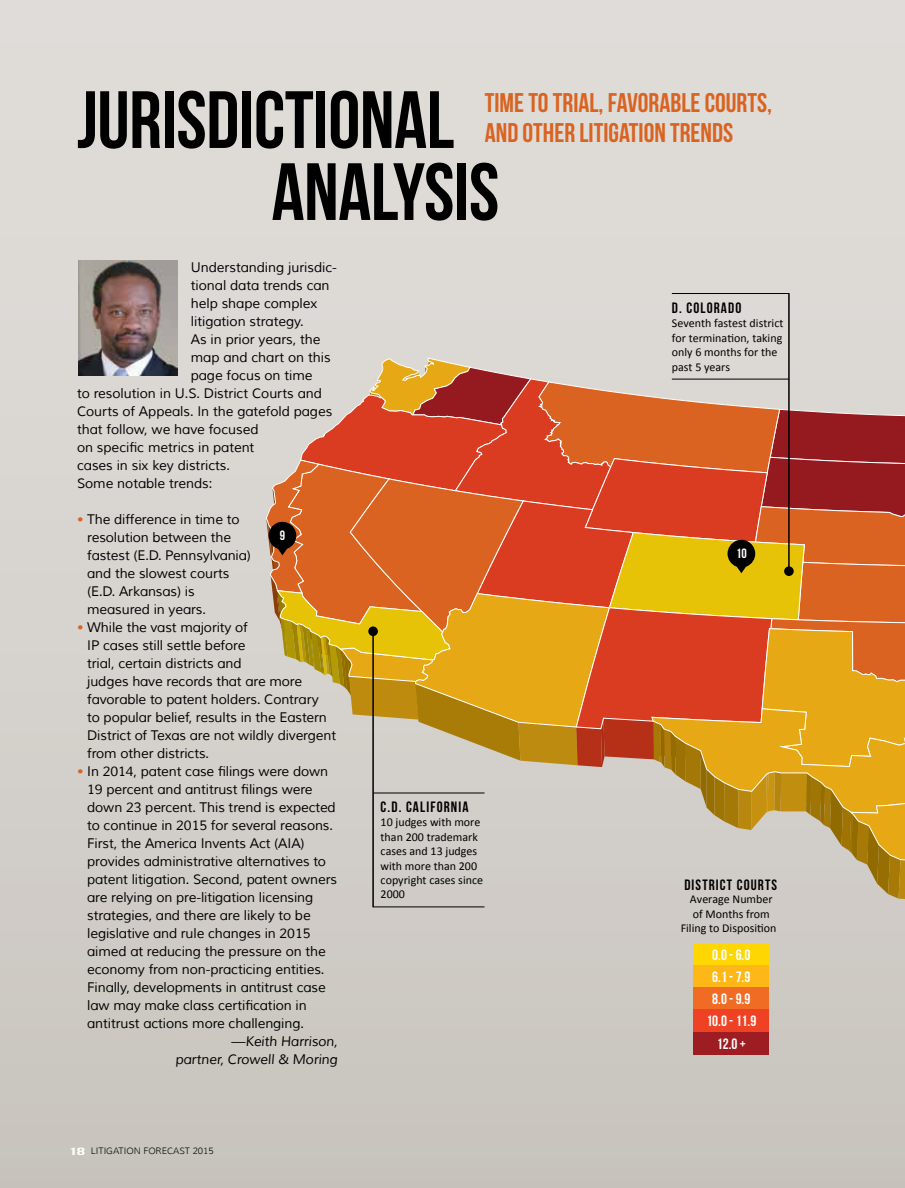
<style>
.page{position:relative;width:905px;height:1188px;background:#fff}
.page>*{position:absolute;margin:0;border:0;box-sizing:border-box;transform-origin:0 0}
.t1{font:81px/72px "Bebas Neue";letter-spacing:-.005em;color:#000}
.t2{font:27px/30px "Bebas Neue";color:#d96321}
.t3{font:15px "Bebas Neue";letter-spacing:.075em;color:#000}
.t4{font:15px/22.2px "Bebas Neue";color:#fff;text-align:center}
.t5{font:13.5px/18px "Muli";letter-spacing:-.01em;color:#000}
.t6{font:italic 13.5px/18px "Muli";letter-spacing:-.01em;color:#000;text-align:right}
.t7{font:13.5px "Bebas Neue";color:#fff}
.t8{font:12px/14.4px "Calibri";color:#000}
.t9{font:300 9px "Muli";color:#000}
.s1{color:#d96321}
.s2{font-family:"Bebas Neue";font-weight:400;font-size:10.5px;color:#aaa397}
.s3{font-family:"Bebas Neue";font-weight:400;font-size:10.5px;color:#fff}
</style>
<div class="page">
<div style="left:0;top:0;width:904px;height:1188px;background:linear-gradient(to bottom,#e2e0dc,#cac5bf)"></div>
<div style="left:693px;top:943px;width:75px;height:22px;background:#fed601"></div>
<div style="left:693px;top:965px;width:75px;height:23px;background:#fdb716"></div>
<div style="left:693px;top:988px;width:75px;height:22px;background:#f06c24"></div>
<div style="left:693px;top:1010px;width:75px;height:22px;background:#ef4224"></div>
<div style="left:693px;top:1032px;width:75px;height:22px;background:#9e1d22"></div>
<hr style="left:372px;top:631px;width:2px;height:276px;background:#000">
<hr style="left:788px;top:293px;width:1px;height:278px;background:#000">
<hr style="left:373px;top:907px;width:111px;height:1px;background:#000">
<hr style="left:671px;top:293px;width:118px;height:1px;background:#000">
<svg style="left:265px;top:357px;width:639px;height:542px;background:#d38e58"></svg>
<img style="left:79px;top:261px;width:98px;height:114px">
<h1 class="t1" style="left:271px;top:83px;width:225px;text-indent:-194px">JURISDICTIONAL<br>ANALYSIS</h1>
<h2 class="t2" style="left:485px;top:87px;width:289px">TIME TO TRIAL, FAVORABLE COURTS,<br>AND OTHER LITIGATION TRENDS</h2>
<p class="t5" style="left:191px;top:259px;width:148px">U nderstanding jurisdic-</p>
<p class="t5" style="left:191px;top:277px;width:140px">tional data trends can</p>
<p class="t5" style="left:191px;top:295px;width:128px">help shape complex</p>
<p class="t5" style="left:191px;top:313px;width:114px">litigation strategy.</p>
<p class="t5" style="left:191px;top:331px;width:131px">As in prior years, the</p>
<p class="t5" style="left:191px;top:349px;width:141px">map and chart on this</p>
<p class="t5" style="left:191px;top:367px;width:123px">page focus on time</p>
<p class="t5" style="left:77px;top:385px;width:246px">to resolution in U .S. District Courts and</p>
<p class="t5" style="left:77px;top:403px;width:257px">Courts of Appeals. In the gatefold pages</p>
<p class="t5" style="left:77px;top:421px;width:183px">that follow, we have focused</p>
<p class="t5" style="left:77px;top:439px;width:179px">on specific metrics in patent</p>
<p class="t5" style="left:77px;top:457px;width:154px">cases in six key districts.</p>
<p class="t5" style="left:77px;top:475px;width:137px">Some notable trends:</p>
<p class="t5" style="left:87px;top:511px;width:165px;text-indent:-10px"><span class="s1">•</span> The difference in time to resolution between the fastest (E.D. Pennsylvania) and the slowest courts (E.D. Arkansas) is measured in years.</p>
<p class="t5" style="left:87px;top:619px;width:250px;text-indent:-10px"><span class="s1">•</span> While the vast majority of<br>IP cases still settle before<br>trial, certain districts and<br>judges have records that are more favorable to patent holders. Contrary<br>to popular belief, results in the Eastern<br>District of Texas are not wildly divergent from other districts.</p>
<p class="t5" style="left:87px;top:763px;width:251px;text-indent:-10px"><span class="s1">•</span> In 2014, patent case filings were down 19 percent and antitrust filings were down 23 percent. This trend is expected to continue in 2015 for several reasons.<br>First, the America Invents Act (AIA) provides administrative alternatives to patent litigation. Second, patent owners are relying on pre-litigation licensing strategies, and there are likely to be legislative and rule changes in 2015 aimed at reducing the pressure on the economy from non-practicing entities.<br>Finally, developments in antitrust case law may make class certification in antitrust actions more challenging.</p>
<p class="t6" style="left:175px;top:1033px;width:164px">—Keith Harrison,<br>partner, Crowell &amp; Moring</p>
<p class="t7" style="left:280px;top:528px;width:7px">9</p>
<p class="t9" style="left:67px;top:1140px;width:148px"><span class="s2">18</span> LITIGATION FORECAST 2015</p>
<p class="t9" style="left:68px;top:1145px;width:51px"><span class="s3">18</span> LITI GATIO</p>
<p class="t9" style="left:134px;top:1145px;width:40px">N FOR ECAST</p>
<p class="t9" style="left:193px;top:1145px;width:22px">2015</p>
<p class="t3" style="left:380px;top:799px;width:89px">C.D. CALIFORNIA</p>
<p class="t8" style="left:380px;top:815px;width:104px">10 judges with more than 200 trademark cases and 13 judges with more than 200 copyright cases since<br>2000</p>
<p class="t3" style="left:671px;top:300px;width:71px">D. COLORADO</p>
<p class="t8" style="left:671px;top:316px;width:113px">Seventh fastest district for termination, taking only 6 months for the past 5 years</p>
<p class="t7" style="left:736px;top:546px;width:12px">10</p>
<p class="t3" style="left:684px;top:877px;width:94px">DISTRICT COURTS</p>
<p class="t8" style="left:680px;top:892px;width:97px;text-align:center">Average Number of Months from<br>Filing to Disposition</p>
<p class="t4" style="left:706px;top:944px;width:51px">0.0 - 6.0<br>6.1 - 7.9<br>8.0 - 9.9<br>10.0 - 11.9<br>12.0 +</p>
</div>
